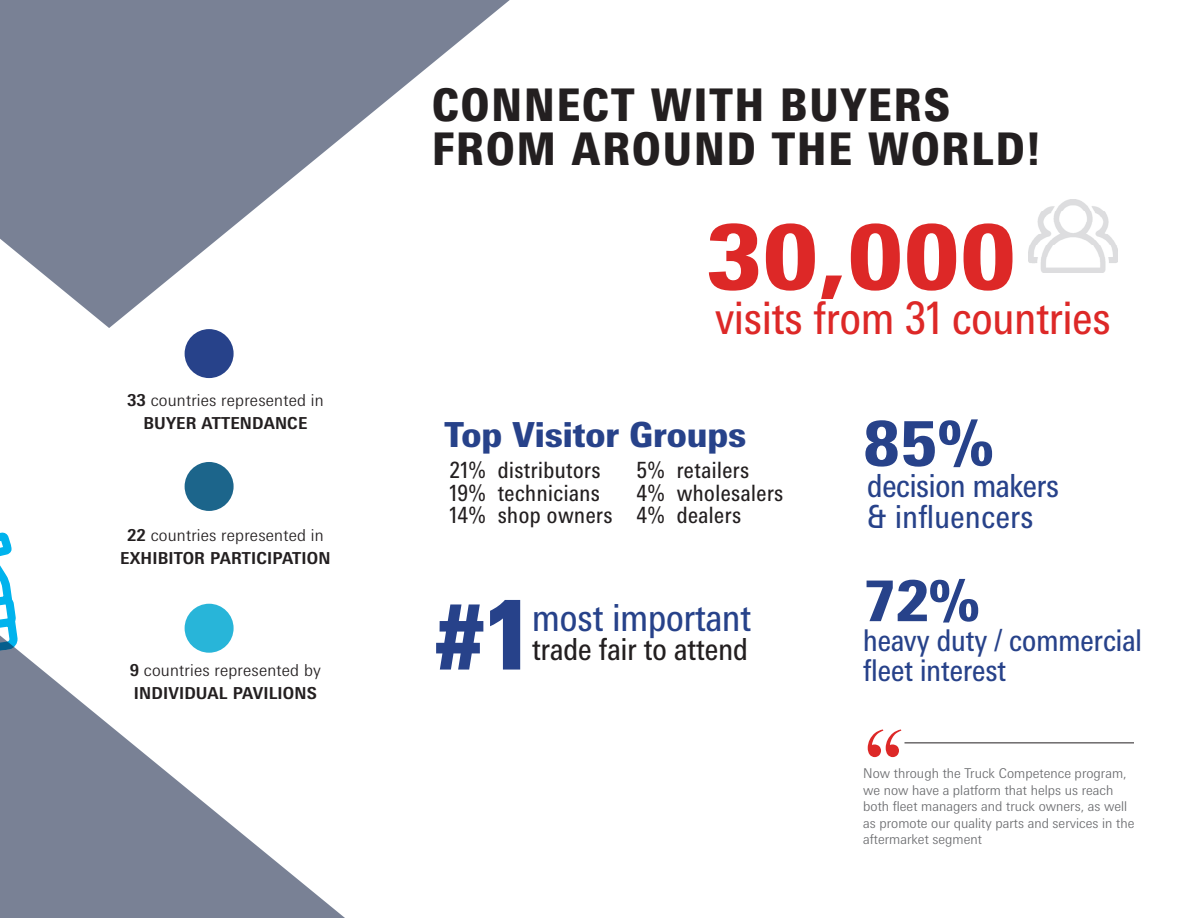
<style>
.page{position:relative;width:1188px;height:918px;background:#fff}
.page>*{position:absolute;margin:0;border:0;box-sizing:border-box;transform-origin:0 0}
.t1{font:108px "Bask Old Face";color:#dd2827}
.t2{font:900 90px "Messe Univers";color:#dd2827}
.t3{font:900 90px "Messe Univers";color:#27428a}
.t4{font:900 62.1px "Messe Univers";color:#27428a;scale:.96 1}
.t5{font:900 56.7px "Messe Univers";color:#27428a;scale:.95 1}
.t6{font:900 45px/43.2px "Messe Univers";letter-spacing:.05em;color:#231f20;scale:.88 1}
.t7{font:45px "Messe Univers";color:#dd2827;scale:.88 1}
.t8{font:37.5px "Messe Univers";color:#27428a;scale:.88 1}
.t9{font:900 34.5px "Messe Univers";color:#27428a;scale:.96 1}
.t10{font:31.8px/31.5px "Messe Univers";letter-spacing:-.01em;color:#27428a;scale:.88 1}
.t11{font:30.45px "Messe Univers";color:#231f20;scale:.88 1}
.t12{font:30px/30px "Messe Univers";color:#27428a;scale:.88 1}
.t13{font:22.5px "Messe Univers";letter-spacing:.025em;color:#231f20;scale:.88 1}
.t14{font:700 16.5px/22.5px "Messe Univers";letter-spacing:.01em;color:#231f20;text-align:center}
.t15{font:300 16.5px/22.5px "Messe Univers";letter-spacing:.01em;color:#231f20;text-align:center}
.t16{font:300 13.5px/16.5px "Messe Univers";color:#6c6d70}
.s1{font-weight:700}
.s2{font-weight:300}
.s3{font-size:97.2px}
</style>
<div class="page">
<svg style="left:0;top:532px;width:12px;height:58px"></svg>
<svg style="left:0;top:0;width:510px;height:328px;fill:#798195"></svg>
<svg style="left:0;top:590px;width:345px;height:328px"></svg>
<div style="left:185px;top:329px;width:49px;height:49px;background:#27428a;border-radius:50%"></div>
<div style="left:185px;top:462px;width:49px;height:49px;background:#1c658b;border-radius:50%"></div>
<div style="left:185px;top:604px;width:49px;height:49px;background:#28b5d9;border-radius:50%"></div>
<img style="left:1029px;top:200px;width:89px;height:72px">
<hr style="left:904px;top:742px;width:230px;height:1px;background:#231f20">
<p class="t15" style="left:127px;top:389px;width:198px"><span class="s1">33</span> countries represented in<br><span class="s1">BUYER ATTENDANCE</span></p>
<p class="t14" style="left:120px;top:524px;width:212px">22 <span class="s2">countries represented in<br></span>EXHIBITOR PARTICIPATION</p>
<p class="t15" style="left:130px;top:659px;width:193px"><span class="s1">9</span> countries represented by</p>
<p class="t14" style="left:134px;top:682px;width:185px">INDIVIDUAL PAVILIONS</p>
<p class="t6" style="left:432px;top:83px;width:693px">CONNECT WITH BUYERS<br>FROM AROUND THE WORLD!</p>
<p class="t2" style="left:706px;top:202px;width:311px">30,000</p>
<p class="t7" style="left:715px;top:290px;width:451px">visits from 31 countries</p>
<p class="t9" style="left:445px;top:414px;width:316px">Top Visitor Groups</p>
<p class="t13" style="left:449px;top:457px;width:173px">21% distributors</p>
<p class="t13" style="left:449px;top:479px;width:172px">19% technicians</p>
<p class="t13" style="left:449px;top:502px;width:187px">14% shop owners</p>
<p class="t13" style="left:637px;top:457px;width:130px">5% retailers</p>
<p class="t13" style="left:637px;top:479px;width:168px">4% wholesalers</p>
<p class="t13" style="left:637px;top:502px;width:120px">4% dealers</p>
<p class="t3" style="left:432px;top:582px;width:96px">#<span class="s3">1</span></p>
<p class="t8" style="left:532px;top:594px;width:250px">most important</p>
<p class="t11" style="left:532px;top:630px;width:247px">trade fair to attend</p>
<p class="t4" style="left:863px;top:405px;width:137px">85%</p>
<p class="t10" style="left:867px;top:469px;width:219px">decision makers &amp; influencers</p>
<p class="t5" style="left:863px;top:566px;width:124px">72%</p>
<p class="t12" style="left:863px;top:625px;width:318px">heavy duty / commercial fleet interest</p>
<p class="t1" style="left:863px;top:708px;width:45px">“</p>
<p class="t16" style="left:863px;top:765px;width:273px">Now through the Truck Competence program, we now have a platform that helps us reach both fleet managers and truck owners, as well as promote our quality parts and services in the aftermarket segment</p>
</div>
